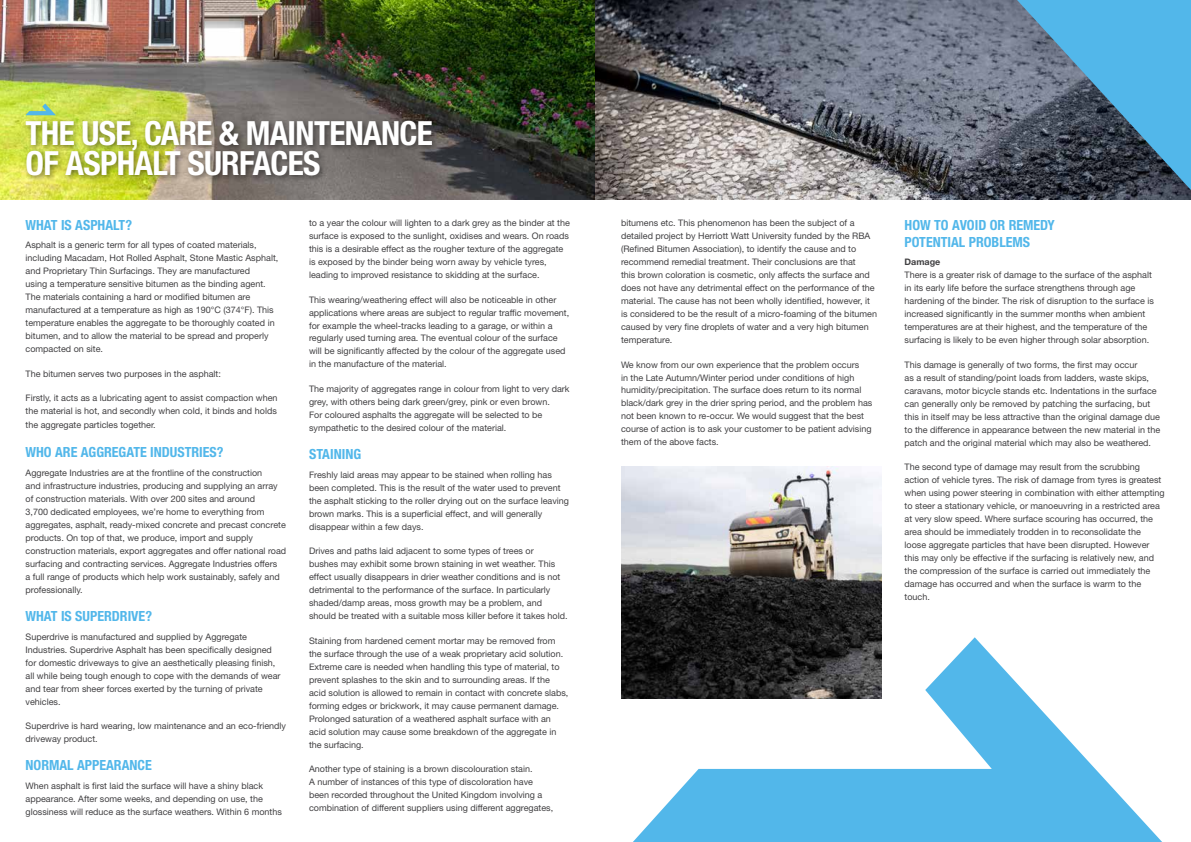
<style>
.page{position:relative;width:1191px;height:842px;background:#fff}
.page>*{position:absolute;margin:0;border:0;box-sizing:border-box;transform-origin:0 0}
.t1{font:700 condensed 33.3px/30px "Helvetica Neue LT Std";letter-spacing:-.02em;color:#fff}
.t2{font:700 condensed 14px/17px "Helvetica Neue LT Std";color:#52b7ea}
.t3{font:9px/13px "Helvetica Neue LT Std";color:#414042}
.t4{font:700 9px "Helvetica Neue LT Std";color:#414042}
</style>
<div class="page">
<img style="left:0;top:0;width:1191px;height:200px">
<img style="left:621px;top:466px;width:261px;height:232px">
<div style="left:22px;top:117px;width:418px;height:66px;background:#000;opacity:.5"></div>
<svg style="left:26px;top:104px;width:30px;height:11px"></svg>
<svg style="left:633px;top:637px;width:529px;height:205px"></svg>
<svg style="left:1017px;top:0;width:174px;height:190px;background:#4d82a2"></svg>
<h1 class="t1" style="left:26px;top:118px;width:409px">THE USE, CARE &amp; MAINTENANCE<br>OF ASPHALT SURFACES</h1>
<h2 class="t2" style="left:26px;top:216px;width:108px">WHAT IS ASPHALT?</h2>
<p class="t3" style="left:26px;top:239px;width:254px">Asphalt is a generic term for all types of coated materials, including Macadam, Hot Rolled Asphalt, Stone Mastic Asphalt, and Proprietary Thin Surfacings. They are manufactured<br>using a temperature sensitive bitumen as the binding agent.<br>The materials containing a hard or modified bitumen are manufactured at a temperature as high as 190°C (374°F). This temperature enables the aggregate to be thoroughly coated in bitumen, and to allow the material to be spread and properly compacted on site.</p>
<p class="t3" style="left:26px;top:367px;width:197px">The bitumen serves two purposes in the asphalt:</p>
<p class="t3" style="left:26px;top:391px;width:254px">Firstly, it acts as a lubricating agent to assist compaction when the material is hot, and secondly when cold, it binds and holds</p>
<p class="t3" style="left:26px;top:419px;width:132px">the aggregate particles together.</p>
<h2 class="t2" style="left:26px;top:443px;width:200px">WHO ARE AGGREGATE INDUSTRIES?</h2>
<p class="t3" style="left:26px;top:466px;width:262px">Aggregate Industries are at the frontline of the construction<br>and infrastructure industries, producing and supplying an array of construction materials. With over 200 sites and around<br>3,700 dedicated employees, we’re home to everything from aggregates, asphalt, ready-mixed concrete and precast concrete products. On top of that, we produce, import and supply construction materials, export aggregates and offer national road surfacing and contracting services. Aggregate Industries offers<br>a full range of products which help work sustainably, safely and professionally.</p>
<h2 class="t2" style="left:26px;top:607px;width:128px">WHAT IS SUPERDRIVE?</h2>
<p class="t3" style="left:26px;top:630px;width:257px">Superdrive is manufactured and supplied by Aggregate Industries. Superdrive Asphalt has been specifically designed for domestic driveways to give an aesthetically pleasing finish, all while being tough enough to cope with the demands of wear and tear from sheer forces exerted by the turning of private vehicles.</p>
<p class="t3" style="left:26px;top:719px;width:262px">Superdrive is hard wearing, low maintenance and an eco-friendly driveway product.</p>
<h2 class="t2" style="left:26px;top:757px;width:128px">NORMAL APPEARANCE</h2>
<p class="t3" style="left:26px;top:779px;width:258px">When asphalt is first laid the surface will have a shiny black appearance. After some weeks, and depending on use, the glossiness will reduce as the surface weathers. Within 6 months</p>
<p class="t3" style="left:309px;top:216px;width:262px">to a year the colour will lighten to a dark grey as the binder at the surface is exposed to the sunlight, oxidises and wears. On roads this is a desirable effect as the rougher texture of the aggregate is exposed by the binder being worn away by vehicle tyres, leading to improved resistance to skidding at the surface.</p>
<p class="t3" style="left:309px;top:293px;width:262px">This wearing/weathering effect will also be noticeable in other applications where areas are subject to regular traffic movement, for example the wheel-tracks leading to a garage, or within a regularly used turning area. The eventual colour of the surface will be significantly affected by the colour of the aggregate used in the manufacture of the material.</p>
<p class="t3" style="left:309px;top:382px;width:262px">The majority of aggregates range in colour from light to very dark grey, with others being dark green/grey, pink or even brown.<br>For coloured asphalts the aggregate will be selected to be sympathetic to the desired colour of the material.</p>
<h2 class="t2" style="left:309px;top:446px;width:54px">STAINING</h2>
<p class="t3" style="left:309px;top:468px;width:261px">Freshly laid areas may appear to be stained when rolling has been completed. This is the result of the water used to prevent the asphalt sticking to the roller drying out on the surface leaving brown marks. This is a superficial effect, and will generally disappear within a few days.</p>
<p class="t3" style="left:309px;top:544px;width:260px">Drives and paths laid adjacent to some types of trees or<br>bushes may exhibit some brown staining in wet weather. This effect usually disappears in drier weather conditions and is not detrimental to the performance of the surface. In particularly shaded/damp areas, moss growth may be a problem, and should be treated with a suitable moss killer before it takes hold.</p>
<p class="t3" style="left:309px;top:634px;width:261px">Staining from hardened cement mortar may be removed from the surface through the use of a weak proprietary acid solution.<br>Extreme care is needed when handling this type of material, to prevent splashes to the skin and to surrounding areas. If the acid solution is allowed to remain in contact with concrete slabs, forming edges or brickwork, it may cause permanent damage.<br>Prolonged saturation of a weathered asphalt surface with an acid solution may cause some breakdown of the aggregate in the surfacing.</p>
<p class="t3" style="left:309px;top:762px;width:246px">Another type of staining is a brown discolouration stain.<br>A number of instances of this type of discoloration have been recorded throughout the United Kingdom involving a combination of different suppliers using different aggregates,</p>
<p class="t3" style="left:621px;top:216px;width:257px">bitumens etc. This phenomenon has been the subject of a detailed project by Herriott Watt University funded by the RBA (Refined Bitumen Association), to identify the cause and to recommend remedial treatment. Their conclusions are that<br>this brown coloration is cosmetic, only affects the surface and does not have any detrimental effect on the performance of the material. The cause has not been wholly identified, however, it is considered to be the result of a micro-foaming of the bitumen caused by very fine droplets of water and a very high bitumen temperature.</p>
<p class="t3" style="left:621px;top:358px;width:253px">We know from our own experience that the problem occurs<br>in the Late Autumn/Winter period under conditions of high humidity/precipitation. The surface does return to its normal black/dark grey in the drier spring period, and the problem has not been known to re-occur. We would suggest that the best course of action is to ask your customer to be patient advising them of the above facts.</p>
<h2 class="t2" style="left:904px;top:216px;width:152px">HOW TO AVOID OR REMEDY<br>POTENTIAL PROBLEMS</h2>
<p class="t4" style="left:904px;top:257px;width:37px">Damage</p>
<p class="t3" style="left:904px;top:269px;width:251px">There is a greater risk of damage to the surface of the asphalt in its early life before the surface strengthens through age hardening of the binder. The risk of disruption to the surface is increased significantly in the summer months when ambient temperatures are at their highest, and the temperature of the surfacing is likely to be even higher through solar absorption.</p>
<p class="t3" style="left:904px;top:358px;width:257px">This damage is generally of two forms, the first may occur<br>as a result of standing/point loads from ladders, waste skips, caravans, motor bicycle stands etc. Indentations in the surface can generally only be removed by patching the surfacing, but this in itself may be less attractive than the original damage due to the difference in appearance between the new material in the patch and the original material which may also be weathered.</p>
<p class="t3" style="left:904px;top:460px;width:262px">The second type of damage may result from the scrubbing action of vehicle tyres. The risk of damage from tyres is greatest when using power steering in combination with either attempting to steer a stationary vehicle, or manoeuvring in a restricted area at very slow speed. Where surface scouring has occurred, the area should be immediately trodden in to reconsolidate the loose aggregate particles that have been disrupted. However this may only be effective if the surfacing is relatively new, and the compression of the surface is carried out immediately the damage has occurred and when the surface is warm to the touch.</p>
</div>
